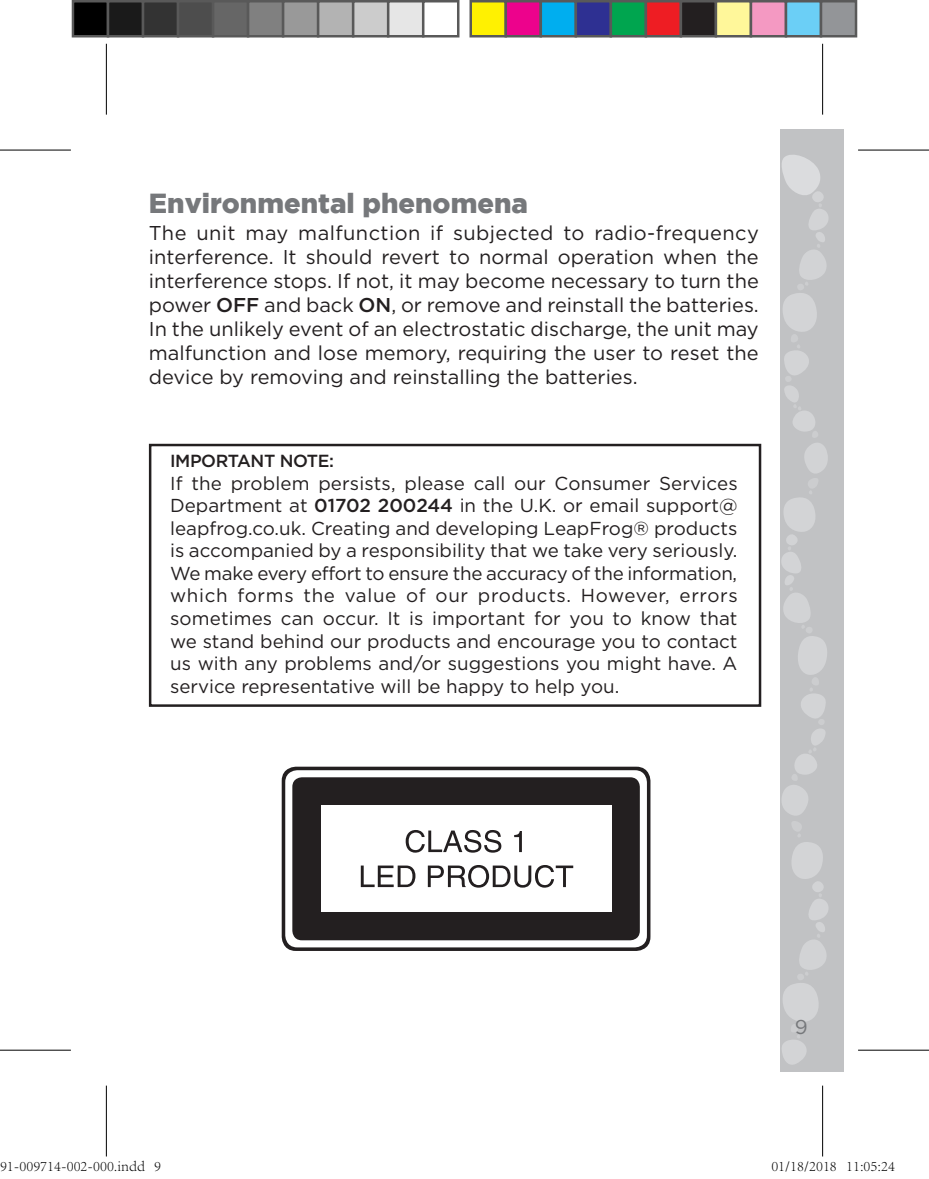
<style>
.page{position:relative;width:929px;height:1179px;background:#fff}
.page>*{position:absolute;margin:0;border:0;box-sizing:border-box;transform-origin:0 0}
.t1{font:900 27.5px "Gotham";color:#76787b}
.t2{font:20px/24px "Gotham";color:#231f20;text-align:justify}
.t3{font:20px "Gotham";color:#76787b}
.t4{font:18.75px/22.5px "Gotham";color:#231f20;text-align:justify}
.t5{font:500 17.5px "Gotham HTF";letter-spacing:-.025em;color:#231f20}
.t6{font:300 15px "Adobe Song Std";color:#000}
.s1{font-family:"Gotham HTF";font-weight:500}
</style>
<div class="page">
<div style="left:780px;top:129px;width:64px;height:942px;background:#c1c2c4"></div>
<svg style="left:781px;top:155px;width:47px;height:910px"></svg>
<div style="left:149px;top:444px;width:612px;height:263px;border:2px solid #231f20"></div>
<svg style="left:282px;top:767px;width:368px;height:184px;background:#363233"></svg>
<div style="left:285px;top:770px;width:361px;height:177px;background:#fff;border-radius:12px"></div>
<div style="left:292px;top:777px;width:347px;height:163px;background:#231f20;border-radius:10px"></div>
<div style="left:320px;top:806px;width:291px;height:106px;background:#fff"></div>
<svg style="left:405px;top:830px;width:117px;height:23px"></svg>
<svg style="left:361px;top:865px;width:212px;height:23px"></svg>
<svg style="left:0;top:149px;width:71px;height:1px"></svg>
<svg style="left:858px;top:149px;width:70px;height:1px"></svg>
<svg style="left:0;top:1049px;width:71px;height:1px"></svg>
<svg style="left:858px;top:1049px;width:70px;height:1px"></svg>
<svg style="left:823px;top:44px;width:1px;height:71px"></svg>
<svg style="left:823px;top:1085px;width:1px;height:71px"></svg>
<hr style="left:0;top:150px;width:71px;height:1px;background:#000">
<hr style="left:857px;top:150px;width:71px;height:1px;background:#000">
<hr style="left:0;top:1050px;width:71px;height:1px;background:#000">
<hr style="left:857px;top:1050px;width:71px;height:1px;background:#000">
<hr style="left:106px;top:44px;width:1px;height:71px;background:#000">
<hr style="left:106px;top:1085px;width:1px;height:71px;background:#000">
<hr style="left:822px;top:44px;width:1px;height:71px;background:#000">
<hr style="left:822px;top:1085px;width:1px;height:71px;background:#000">
<div style="left:73px;top:1px;width:35px;height:35px;background:#000"></div>
<div style="left:72px;top:0;width:37px;height:37px;border:2px solid #595959"></div>
<div style="left:108px;top:1px;width:35px;height:35px;background:#1a1a1a"></div>
<div style="left:107px;top:0;width:37px;height:37px;border:2px solid #595959"></div>
<div style="left:143px;top:1px;width:35px;height:35px;background:#333"></div>
<div style="left:142px;top:0;width:37px;height:37px;border:2px solid #595959"></div>
<div style="left:178px;top:1px;width:35px;height:35px;background:#4d4d4d"></div>
<div style="left:177px;top:0;width:37px;height:37px;border:2px solid #595959"></div>
<div style="left:213px;top:1px;width:35px;height:35px;background:#666"></div>
<div style="left:212px;top:0;width:37px;height:37px;border:2px solid #595959"></div>
<div style="left:248px;top:1px;width:35px;height:35px;background:#808080"></div>
<div style="left:247px;top:0;width:37px;height:37px;border:2px solid #595959"></div>
<div style="left:283px;top:1px;width:35px;height:35px;background:#999"></div>
<div style="left:282px;top:0;width:37px;height:37px;border:2px solid #595959"></div>
<div style="left:318px;top:1px;width:35px;height:35px;background:#b3b3b3"></div>
<div style="left:317px;top:0;width:37px;height:37px;border:2px solid #595959"></div>
<div style="left:353px;top:1px;width:35px;height:35px;background:#ccc"></div>
<div style="left:352px;top:0;width:37px;height:37px;border:2px solid #595959"></div>
<div style="left:388px;top:1px;width:35px;height:35px;background:#e6e6e6"></div>
<div style="left:387px;top:0;width:37px;height:37px;border:2px solid #595959"></div>
<div style="left:422px;top:0;width:37px;height:37px;border:2px solid #595959"></div>
<div style="left:470px;top:1px;width:35px;height:35px;background:#fff101"></div>
<div style="left:469px;top:0;width:38px;height:37px;border:2px solid #595959"></div>
<div style="left:505px;top:1px;width:35px;height:35px;background:#ed028c"></div>
<div style="left:504px;top:0;width:38px;height:37px;border:2px solid #595959"></div>
<div style="left:540px;top:1px;width:35px;height:35px;background:#00aeef"></div>
<div style="left:539px;top:0;width:38px;height:37px;border:2px solid #595959"></div>
<div style="left:575px;top:1px;width:35px;height:35px;background:#2e3092"></div>
<div style="left:574px;top:0;width:38px;height:37px;border:2px solid #595959"></div>
<div style="left:610px;top:1px;width:35px;height:35px;background:#00a54f"></div>
<div style="left:609px;top:0;width:38px;height:37px;border:2px solid #595959"></div>
<div style="left:645px;top:1px;width:35px;height:35px;background:#ee1d23"></div>
<div style="left:644px;top:0;width:38px;height:37px;border:2px solid #595959"></div>
<div style="left:680px;top:1px;width:35px;height:35px;background:#231f20"></div>
<div style="left:679px;top:0;width:38px;height:37px;border:2px solid #595959"></div>
<div style="left:715px;top:1px;width:35px;height:35px;background:#fff79a"></div>
<div style="left:714px;top:0;width:38px;height:37px;border:2px solid #595959"></div>
<div style="left:750px;top:1px;width:35px;height:35px;background:#f499c2"></div>
<div style="left:749px;top:0;width:38px;height:37px;border:2px solid #595959"></div>
<div style="left:785px;top:1px;width:35px;height:35px;background:#6bcff6"></div>
<div style="left:784px;top:0;width:38px;height:37px;border:2px solid #595959"></div>
<div style="left:820px;top:1px;width:35px;height:35px;background:#939598"></div>
<div style="left:819px;top:0;width:38px;height:37px;border:2px solid #595959"></div>
<div style="left:20px;top:1162px;width:5px;height:10px;border:1px solid #fff;border-radius:50%"></div>
<div style="left:20px;top:1162px;width:6px;height:10px;border:1px solid #fff;border-radius:50%"></div>
<div style="left:27px;top:1162px;width:5px;height:10px;border:1px solid #fff;border-radius:50%"></div>
<div style="left:26px;top:1162px;width:7px;height:10px;border:1px solid #fff;border-radius:50%"></div>
<div style="left:68px;top:1162px;width:5px;height:10px;border:1px solid #fff;border-radius:50%"></div>
<div style="left:67px;top:1162px;width:7px;height:10px;border:1px solid #fff;border-radius:50%"></div>
<div style="left:75px;top:1162px;width:5px;height:10px;border:1px solid #fff;border-radius:50%"></div>
<div style="left:74px;top:1162px;width:6px;height:10px;border:1px solid #fff;border-radius:50%"></div>
<div style="left:94px;top:1162px;width:5px;height:10px;border:1px solid #fff;border-radius:50%"></div>
<div style="left:93px;top:1162px;width:7px;height:10px;border:1px solid #fff;border-radius:50%"></div>
<div style="left:101px;top:1162px;width:5px;height:10px;border:1px solid #fff;border-radius:50%"></div>
<div style="left:100px;top:1162px;width:7px;height:10px;border:1px solid #fff;border-radius:50%"></div>
<div style="left:108px;top:1162px;width:5px;height:10px;border:1px solid #fff;border-radius:50%"></div>
<div style="left:107px;top:1162px;width:7px;height:10px;border:1px solid #fff;border-radius:50%"></div>
<div style="left:772px;top:1162px;width:5px;height:10px;border:1px solid #fff;border-radius:50%"></div>
<div style="left:771px;top:1162px;width:7px;height:10px;border:1px solid #fff;border-radius:50%"></div>
<div style="left:816px;top:1162px;width:5px;height:10px;border:1px solid #fff;border-radius:50%"></div>
<div style="left:816px;top:1162px;width:6px;height:10px;border:1px solid #fff;border-radius:50%"></div>
<div style="left:864px;top:1162px;width:5px;height:10px;border:1px solid #fff;border-radius:50%"></div>
<div style="left:863px;top:1162px;width:7px;height:10px;border:1px solid #fff;border-radius:50%"></div>
<h1 class="t1" style="left:149px;top:187px;width:380px">Environmental phenomena</h1>
<p class="t2" style="left:149px;top:221px;width:611px">The unit may malfunction if subjected to radio-frequency interference. It should revert to normal operation when the interference stops. If not, it may become necessary to turn the power <span class="s1">OFF</span> and back <span class="s1">ON</span>, or remove and reinstall the batteries.<br>In the unlikely event of an electrostatic discharge, the unit may malfunction and lose memory, requiring the user to reset the device by removing and reinstalling the batteries.</p>
<p class="t5" style="left:170px;top:451px;width:165px">IMPORTANT NOTE:</p>
<p class="t4" style="left:170px;top:472px;width:569px">If the problem persists, please call our Consumer Services Department at <span class="s1">01702 200244</span> in the U.K. or email support@ leapfrog.co.uk. Creating and developing LeapFrog® products is accompanied by a responsibility that we take very seriously.<br>We make every effort to ensure the accuracy of the information, which forms the value of our products. However, errors sometimes can occur. It is important for you to know that we stand behind our products and encourage you to contact us with any problems and/or suggestions you might have. A service representative will be happy to help you.</p>
<p class="t3" style="left:794px;top:1016px;width:14px">9</p>
<p class="t6" style="left:0;top:1158px;width:163px">91-009714-002-000.indd 9</p>
<p class="t6" style="left:771px;top:1158px;width:125px">01/18/2018 11:05:24</p>
</div>
